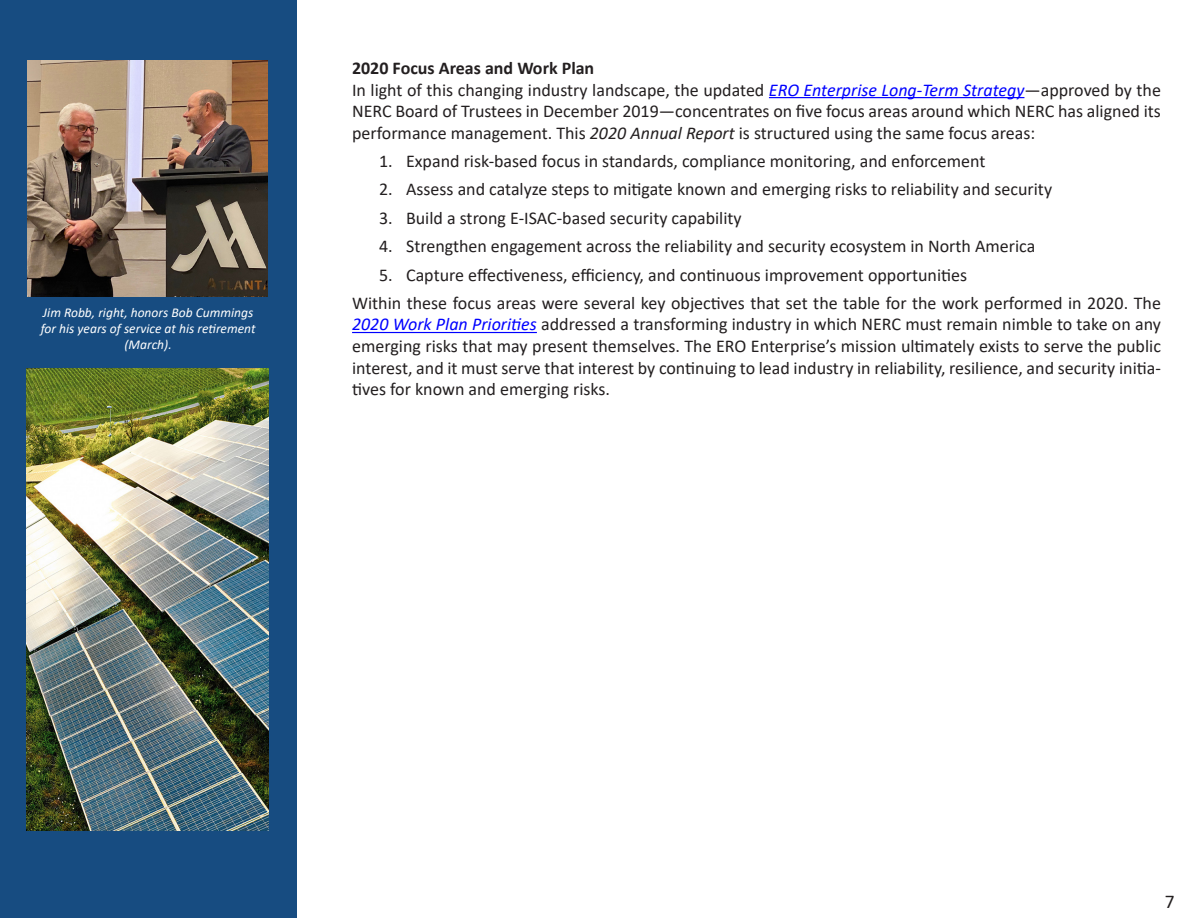
<style>
.page{position:relative;width:1188px;height:918px;background:#fff}
.page>*{position:absolute;margin:0;border:0;box-sizing:border-box;transform-origin:0 0}
.t1{font:19.5px "Calibri";color:#231f20}
.t2{font:18px/21.6px "Calibri";color:#231f20;text-align:justify}
.Heading_1{font:700 18px "Calibri";color:#231f20}
.t3{font:italic 13.5px/16.2px "Calibri";color:#fff;text-align:center}
.s1{font-style:italic;color:#00f}
.s2{font-style:italic}
</style>
<div class="page">
<div style="left:0;top:0;width:297px;height:918px;background:#174c81"></div>
<img style="left:27px;top:60px;width:241px;height:236px">
<img style="left:27px;top:368px;width:241px;height:463px">
<hr style="left:769px;top:97px;width:255px;height:1px;background:#00f">
<hr style="left:352px;top:332px;width:185px;height:1px;background:#00f">
<p class="t3" style="left:41px;top:304px;width:216px">Jim Robb, right, honors Bob Cummings for his years of service at his retirement (March).</p>
<p class="Heading_1" style="left:352px;top:55px;width:244px">2020 Focus Areas and Work Plan</p>
<p class="t2" style="left:352px;top:78px;width:810px">In light of this changing industry landscape, the updated <span class="s1">ERO Enterprise Long-Term Strategy</span>—approved by the NERC Board of Trustees in December 2019—concentrates on five focus areas around which NERC has aligned its performance management. This <span class="s2">2020 Annual Report</span> is structured using the same focus areas:</p>
<p class="t2" style="left:379px;top:150px;width:608px">1. Expand risk-based focus in standards, compliance monitoring, and enforcement</p>
<p class="t2" style="left:379px;top:178px;width:675px">2. Assess and catalyze steps to mitigate known and emerging risks to reliability and security</p>
<p class="t2" style="left:379px;top:207px;width:364px">3. Build a strong E-ISAC-based security capability</p>
<p class="t2" style="left:379px;top:235px;width:658px">4. Strengthen engagement across the reliability and security ecosystem in North America</p>
<p class="t2" style="left:379px;top:263px;width:590px">5. Capture effectiveness, efficiency, and continuous improvement opportunities</p>
<p class="t2" style="left:352px;top:292px;width:810px">Within these focus areas were several key objectives that set the table for the work performed in 2020. The <span class="s1">2020 Work Plan Priorities</span> addressed a transforming industry in which NERC must remain nimble to take on any emerging risks that may present themselves. The ERO Enterprise’s mission ultimately exists to serve the public interest, and it must serve that interest by continuing to lead industry in reliability, resilience, and security initia&shy;tives for known and emerging risks.</p>
<p class="t1" style="left:1165px;top:888px;width:11px">7</p>
</div>
